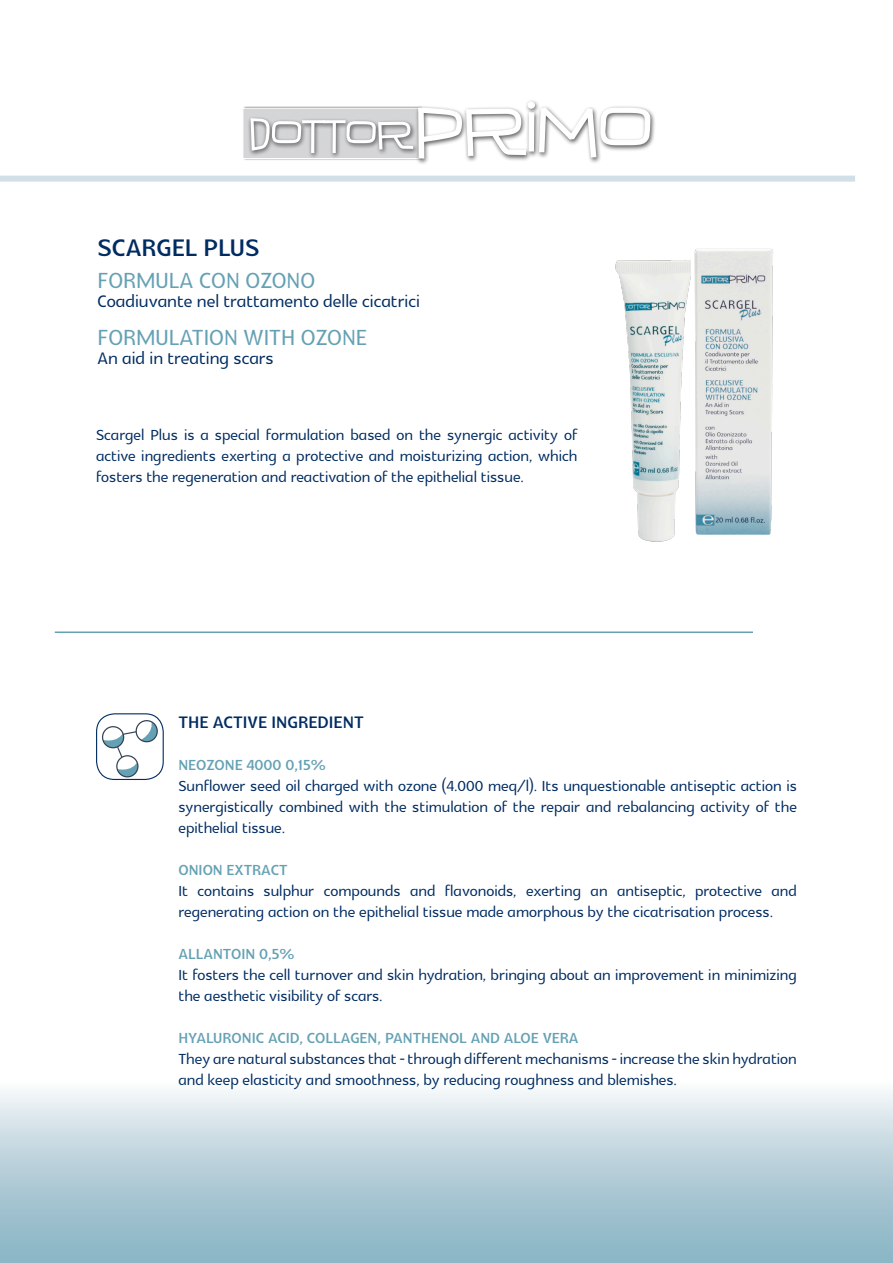
<style>
.page{position:relative;width:893px;height:1263px;background:#fff}
.page>*{position:absolute;margin:0;border:0;box-sizing:border-box;transform-origin:0 0}
.t1{font:700 34.5px "Glametrix";color:#002c62}
.t2{font:31.5px "Glametrix";color:#65a1b4}
.t3{font:24px "Glametrix";color:#002c62}
.t4{font:700 24px "Glametrix";color:#002c62}
.t5{font:21px/21px "Glametrix";color:#002c62}
.t6{font:700 21px "Glametrix";color:#65a1b4}
</style>
<div class="page">
<div style="left:0;top:1059px;width:893px;height:204px;background:linear-gradient(to bottom,#fff,#81aebf)"></div>
<div style="left:0;top:176px;width:855px;height:6px;background:#d1dfe6"></div>
<div style="left:243px;top:108px;width:176px;height:51px;background:#d4d5d7;border:1px solid #fff"></div>
<div style="left:248px;top:116px;width:171px;height:44px;background:#231f20;opacity:.75"></div>
<div style="left:415px;top:99px;width:241px;height:66px;background:#231f20;opacity:.75"></div>
<svg style="left:251px;top:102px;width:399px;height:57px"></svg>
<hr style="left:55px;top:631px;width:698px;height:2px;background:#65a1b4">
<div style="left:96px;top:713px;width:68px;height:67px;border:1px solid #002c62;border-radius:18px"></div>
<div style="left:102px;top:726px;width:22px;height:22px;border:1px solid #334054;border-radius:50%"></div>
<svg style="left:103px;top:718px;width:55px;height:59px"></svg>
<div style="left:116px;top:755px;width:23px;height:22px;border:1px solid #334054;border-radius:50%"></div>
<img style="left:690px;top:248px;width:84px;height:287px">
<img style="left:615px;top:260px;width:75px;height:282px">
<p class="t1" style="left:97px;top:231px;width:164px">SCARGEL PLUS</p>
<p class="t2" style="left:97px;top:265px;width:219px">FORMULA CON OZONO</p>
<p class="t3" style="left:97px;top:290px;width:324px">Coadiuvante nel trattamento delle cicatrici</p>
<p class="t2" style="left:97px;top:322px;width:271px">FORMULATION WITH OZONE</p>
<p class="t3" style="left:97px;top:347px;width:178px">An aid in treating scars</p>
<p class="t5" style="left:96px;top:425px;width:483px;text-align:justify">Scargel Plus is a special formulation based on the synergic activity of active ingredients exerting a protective and moisturizing action, which fosters the regeneration and reactivation of the epithelial tissue.</p>
<p class="t4" style="left:178px;top:710px;width:187px">THE ACTIVE INGREDIENT</p>
<p class="t6" style="left:178px;top:755px;width:149px">NEOZONE 4000 0,15%</p>
<p class="t5" style="left:178px;top:776px;width:620px;text-align:justify">Sunflower seed oil charged with ozone (4.000 meq/l). Its unquestionable antiseptic action is synergistically combined with the stimulation of the repair and rebalancing activity of the epithelial tissue.</p>
<p class="t6" style="left:178px;top:860px;width:111px">ONION EXTRACT</p>
<p class="t5" style="left:178px;top:881px;width:620px">It contains sulphur compounds and flavonoids, exerting an antiseptic, protective and regenerating action on the epithelial tissue made amorphous by the cicatrisation process.</p>
<p class="t6" style="left:178px;top:944px;width:118px">ALLANTOIN 0,5%</p>
<p class="t5" style="left:178px;top:965px;width:620px">It fosters the cell turnover and skin hydration, bringing about an improvement in minimizing the aesthetic visibility of scars.</p>
<p class="t6" style="left:178px;top:1028px;width:402px">HYALURONIC ACID, COLLAGEN, PANTHENOL AND ALOE VERA</p>
<p class="t5" style="left:178px;top:1049px;width:620px">They are natural substances that - through different mechanisms - increase the skin hydration and keep elasticity and smoothness, by reducing roughness and blemishes.</p>
</div>
